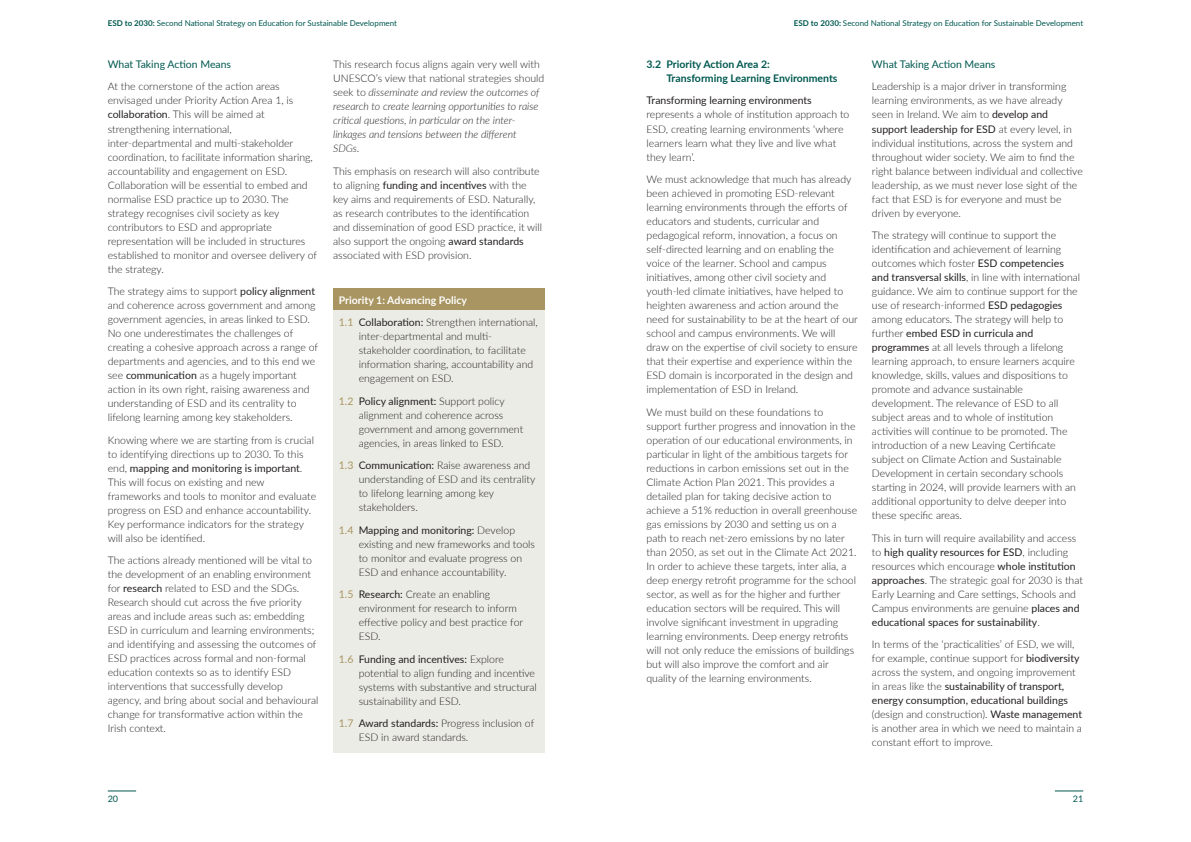
<style>
.page{position:relative;width:1191px;height:842px;background:#fff}
.page>*{position:absolute;margin:0;border:0;box-sizing:border-box;transform-origin:0 0}
.t1{font:300 10.5px/14px "Lato";color:#231f20}
.t2{font:italic 300 10.5px/14px "Lato";color:#231f20}
.t3{font:700 10.5px "Lato";color:#005951}
.t4{font:10.5px "Lato";color:#005951}
.t5{font:700 10.5px "Lato";color:#fff}
.t6{font:9px "Lato";color:#005951}
.t7{font:8px "Lato";color:#005951}
.s1{font-weight:700}
.s2{font-weight:400}
.s3{font-style:normal}
.s4{font-weight:400;color:#a89561}
</style>
<div class="page">
<div style="left:333px;top:288px;width:211px;height:465px;background:#ecece6"></div>
<div style="left:333px;top:288px;width:211px;height:22px;background:#a89561"></div>
<svg style="left:108px;top:791px;width:28px;height:1px"></svg>
<svg style="left:1054px;top:791px;width:29px;height:1px"></svg>
<p class="t7" style="left:108px;top:18px;width:291px"><span class="s1">ESD to 2030:</span> Second National Strategy on Education for Sustainable Development</p>
<p class="t4" style="left:108px;top:58px;width:125px">What Taking Action Means</p>
<p class="t1" style="left:108px;top:79px;width:211px">At the cornerstone of the action areas envisaged under Priority Action Area 1, is <span class="s2">collaboration</span>. This will be aimed at strengthening international, inter-departmental and multi-stakeholder coordination, to facilitate information sharing, accountability and engagement on ESD.<br>Collaboration will be essential to embed and normalise ESD practice up to 2030. The strategy recognises civil society as key contributors to ESD and appropriate representation will be included in structures established to monitor and oversee delivery of the strategy.</p>
<p class="t1" style="left:108px;top:284px;width:212px">The strategy aims to support <span class="s2">policy alignment </span>and coherence across government and among government agencies, in areas linked to ESD.<br>No one underestimates the challenges of creating a cohesive approach across a range of departments and agencies, and to this end we see <span class="s2">communication</span> as a hugely important action in its own right, raising awareness and understanding of ESD and its centrality to lifelong learning among key stakeholders.</p>
<p class="t1" style="left:108px;top:432px;width:210px">Knowing where we are starting from is crucial to identifying directions up to 2030. To this end, <span class="s2">mapping and monitoring is important</span>.<br>This will focus on existing and new frameworks and tools to monitor and evaluate progress on ESD and enhance accountability.<br>Key performance indicators for the strategy will also be identified.</p>
<p class="t1" style="left:108px;top:553px;width:212px">The actions already mentioned will be vital to the development of an enabling environment for <span class="s2">research</span> related to ESD and the SDGs.<br>Research should cut across the five priority areas and include areas such as: embedding ESD in curriculum and learning environments; and identifying and assessing the outcomes of ESD practices across formal and non-formal education contexts so as to identify ESD interventions that successfully develop agency, and bring about social and behavioural change for transformative action within the Irish context.</p>
<p class="t2" style="left:333px;top:57px;width:213px"><span class="s3">This research focus aligns again very well with UNESCO’s view that national strategies should seek to</span> disseminate and review the outcomes of research to create learning opportunities to raise critical questions, in particular on the inter&shy;linkages and tensions between the different SDGs.</p>
<p class="t1" style="left:333px;top:163px;width:211px">This emphasis on research will also contribute to aligning <span class="s2">funding and incentives</span> with the key aims and requirements of ESD. Naturally, as research contributes to the identification and dissemination of good ESD practice, it will also support the ongoing <span class="s2">award standards </span>associated with ESD provision.</p>
<p class="t5" style="left:339px;top:293px;width:130px">Priority 1: Advancing Policy</p>
<p class="t1" style="left:359px;top:315px;width:181px;text-indent:-20px"><span class="s4">1.1</span> <span class="s2">Collaboration:</span> Strengthen international, inter-departmental and multi&shy;stakeholder coordination, to facilitate information sharing, accountability and engagement on ESD.</p>
<p class="t1" style="left:359px;top:393px;width:166px;text-indent:-20px"><span class="s4">1.2</span> <span class="s2">Policy alignment:</span> Support policy alignment and coherence across government and among government agencies, in areas linked to ESD.</p>
<p class="t1" style="left:359px;top:458px;width:178px;text-indent:-20px"><span class="s4">1.3</span> <span class="s2">Communication:</span> Raise awareness and understanding of ESD and its centrality to lifelong learning among key stakeholders.</p>
<p class="t1" style="left:359px;top:522px;width:178px;text-indent:-20px"><span class="s4">1.4</span> <span class="s2">Mapping and monitoring:</span> Develop existing and new frameworks and tools to monitor and evaluate progress on ESD and enhance accountability.</p>
<p class="t1" style="left:359px;top:587px;width:166px;text-indent:-20px"><span class="s4">1.5</span> <span class="s2">Research:</span> Create an enabling environment for research to inform effective policy and best practice for<br>ESD.</p>
<p class="t1" style="left:359px;top:651px;width:180px;text-indent:-20px"><span class="s4">1.6</span> <span class="s2">Funding and incentives:</span> Explore potential to align funding and incentive systems with substantive and structural sustainability and ESD.</p>
<p class="t1" style="left:359px;top:716px;width:177px;text-indent:-20px"><span class="s4">1.7</span> <span class="s2">Award standards:</span> Progress inclusion of<br>ESD in award standards.</p>
<p class="t6" style="left:108px;top:793px;width:12px">20</p>
<p class="t7" style="left:794px;top:18px;width:291px"><span class="s1">ESD to 2030:</span> Second National Strategy on Education for Sustainable Development</p>
<p class="t3" style="left:646px;top:58px;width:125px">3.2 Priority Action Area 2:</p>
<p class="t3" style="left:666px;top:72px;width:173px">Transforming Learning Environments</p>
<p class="t1" style="left:646px;top:93px;width:204px"><span class="s2">Transforming learning environments </span>represents a whole of institution approach to ESD, creating learning environments ‘where learners learn what they live and live what they learn’.</p>
<p class="t1" style="left:646px;top:172px;width:213px">We must acknowledge that much has already been achieved in promoting ESD-relevant learning environments through the efforts of educators and students, curricular and pedagogical reform, innovation, a focus on self-directed learning and on enabling the voice of the learner. School and campus initiatives, among other civil society and youth-led climate initiatives, have helped to heighten awareness and action around the need for sustainability to be at the heart of our school and campus environments. We will draw on the expertise of civil society to ensure that their expertise and experience within the ESD domain is incorporated in the design and implementation of ESD in Ireland.</p>
<p class="t1" style="left:646px;top:404px;width:212px">We must build on these foundations to support further progress and innovation in the operation of our educational environments, in particular in light of the ambitious targets for reductions in carbon emissions set out in the Climate Action Plan 2021. This provides a detailed plan for taking decisive action to achieve a 51% reduction in overall greenhouse gas emissions by 2030 and setting us on a path to reach net-zero emissions by no later than 2050, as set out in the Climate Act 2021.<br>In order to achieve these targets, inter alia, a deep energy retrofit programme for the school sector, as well as for the higher and further education sectors will be required. This will involve significant investment in upgrading learning environments. Deep energy retrofits will not only reduce the emissions of buildings but will also improve the comfort and air quality of the learning environments.</p>
<p class="t4" style="left:872px;top:58px;width:125px">What Taking Action Means</p>
<p class="t1" style="left:872px;top:79px;width:212px">Leadership is a major driver in transforming learning environments, as we have already seen in Ireland. We aim to <span class="s2">develop and support leadership for ESD</span> at every level, in individual institutions, across the system and throughout wider society. We aim to find the right balance between individual and collective leadership, as we must never lose sight of the fact that ESD is for everyone and must be driven by everyone.</p>
<p class="t1" style="left:872px;top:228px;width:210px">The strategy will continue to support the identification and achievement of learning outcomes which foster <span class="s2">ESD competencies and transversal skills</span>, in line with international guidance. We aim to continue support for the use of research-informed <span class="s2">ESD pedagogies </span>among educators. The strategy will help to further <span class="s2">embed ESD in curricula and programmes</span> at all levels through a lifelong learning approach, to ensure learners acquire knowledge, skills, values and dispositions to promote and advance sustainable development. The relevance of ESD to all subject areas and to whole of institution activities will continue to be promoted. The introduction of a new Leaving Certificate subject on Climate Action and Sustainable Development in certain secondary schools starting in 2024, will provide learners with an additional opportunity to delve deeper into these specific areas.</p>
<p class="t1" style="left:872px;top:530px;width:212px">This in turn will require availability and access to <span class="s2">high quality resources for ESD</span>, including resources which encourage <span class="s2">whole institution approaches</span>. The strategic goal for 2030 is that Early Learning and Care settings, Schools and Campus environments are genuine <span class="s2">places and educational spaces for sustainability</span>.</p>
<p class="t1" style="left:872px;top:637px;width:212px">In terms of the ‘practicalities’ of ESD, we will, for example, continue support for <span class="s2">biodiversity </span>across the system, and ongoing improvement in areas like the <span class="s2">sustainability of transport, energy consumption, educational buildings </span>(design and construction). <span class="s2">Waste management </span>is another area in which we need to maintain a constant effort to improve.</p>
<p class="t6" style="left:1072px;top:793px;width:12px">21</p>
</div>
